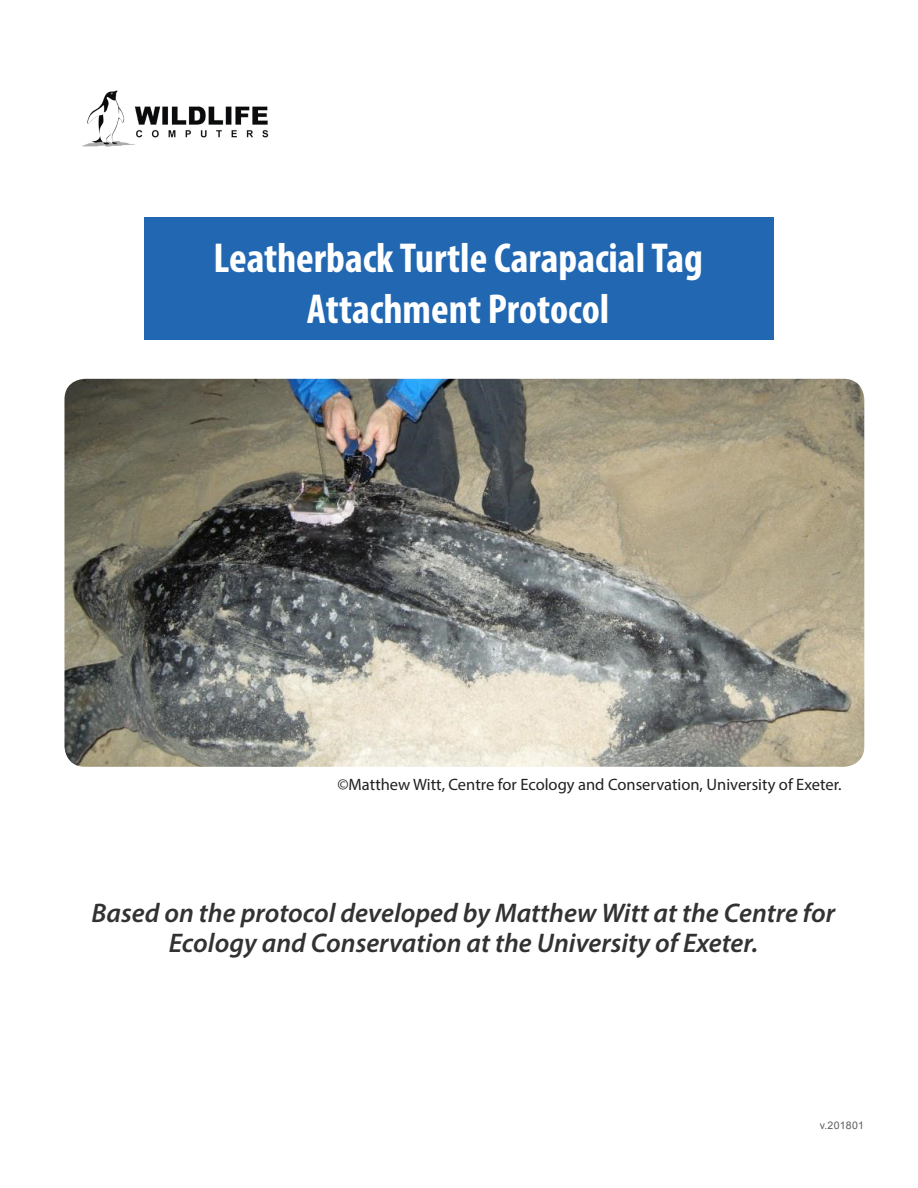
<style>
.page{position:relative;width:918px;height:1188px;background:#fff}
.page>*{position:absolute;margin:0;border:0;box-sizing:border-box;transform-origin:0 0}
.Title_Bar{font:700 condensed 42px/50.4px "Myriad Pro";color:#fff;text-align:center}
.Mini_Heading{font:italic 600 27px/30px "Myriad Pro";color:#313231;text-align:center}
.t1{font:16.5px "Myriad Pro";color:#231f20}
.t2{font:10.5px "Arial";letter-spacing:.025em;color:#5e5b59}
</style>
<div class="page">
<div style="left:144px;top:218px;width:630px;height:122px;background:#2167b2"></div>
<img style="left:82px;top:90px;width:187px;height:57px">
<img style="left:64px;top:379px;width:800px;height:388px">
<p class="Title_Bar" style="left:213px;top:232px;width:491px">Leatherback Turtle Carapacial Tag<br>Attachment Protocol</p>
<p class="t1" style="left:337px;top:774px;width:506px">©Matthew Witt, Centre for Ecology and Conservation, University of Exeter.</p>
<p class="Mini_Heading" style="left:92px;top:897px;width:745px">Based on the protocol developed by Matthew Witt at the Centre for<br>Ecology and Conservation at the University of Exeter.</p>
<p class="t2" style="left:820px;top:1118px;width:46px">v.201801</p>
</div>
